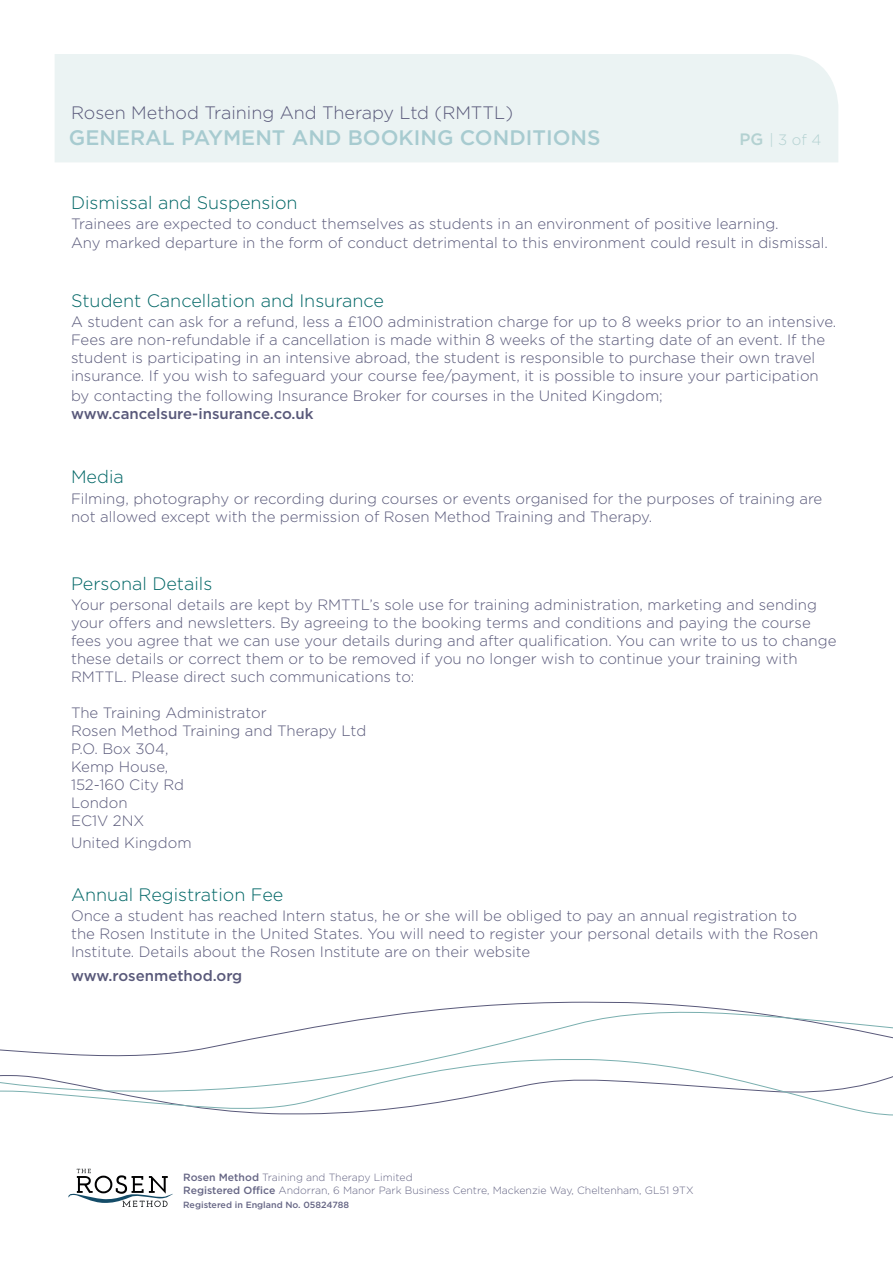
<style>
.page{position:relative;width:893px;height:1263px;background:#fff}
.page>*{position:absolute;margin:0;border:0;box-sizing:border-box;transform-origin:0 0}
.t1{font:500 21px "Gotham";color:#a7cbd0}
.t2{font:300 18px "Gotham";color:#066}
.t3{font:300 18px "Gotham";color:#59597a}
.t4{font:300 15px/18px "Gotham";color:#59597a}
.t5{font:500 15px "Gotham";color:#59597a}
.t6{font:300 15px "Gotham";color:#b3d1d1}
.t7{font:300 10.5px "Gotham";color:#666685}
.t8{font:500 9px "Gotham";color:#666685}
.s1{font-weight:500;font-size:16.5px}
.s2{font-weight:500}
</style>
<div class="page">
<div style="left:55px;top:54px;width:783px;height:108px;background:#ebf3f3"></div>
<svg style="left:22px;top:1092px;width:871px;height:24px"></svg>
<svg style="left:0;top:1001px;width:893px;height:91px"></svg>
<svg style="left:68px;top:1169px;width:105px;height:38px"></svg>
<p class="t3" style="left:71px;top:103px;width:444px">Rosen Method Training And Therapy Ltd (RMTTL)</p>
<p class="t1" style="left:69px;top:126px;width:533px">GENERAL PAYMENT AND BOOKING CONDITIONS</p>
<p class="t6" style="left:740px;top:131px;width:83px"><span class="s1">PG</span> | 3 of 4</p>
<p class="t2" style="left:71px;top:192px;width:228px">Dismissal and Suspension</p>
<p class="t4" style="left:71px;top:213px;width:758px;line-height:19.8px">Trainees are expected to conduct themselves as students in an environment of positive learning.<br>Any marked departure in the form of conduct detrimental to this environment could result in dismissal.</p>
<p class="t2" style="left:71px;top:290px;width:314px">Student Cancellation and Insurance</p>
<p class="t4" style="left:71px;top:312px;width:767px">A student can ask for a refund, less a £100 administration charge for up to 8 weeks prior to an intensive.<br>Fees are non-refundable if a cancellation is made within 8 weeks of the starting date of an event. If the student is participating in an intensive abroad, the student is responsible to purchase their own travel insurance. If you wish to safeguard your course fee/payment, it is possible to insure your participation</p>
<p class="t4" style="left:71px;top:386px;width:593px">by contacting the following Insurance Broker for courses in the United Kingdom;</p>
<p class="t5" style="left:71px;top:405px;width:244px">www.cancelsure-insurance.co.uk</p>
<p class="t2" style="left:71px;top:467px;width:54px">Media</p>
<p class="t4" style="left:71px;top:489px;width:753px">Filming, photography or recording during courses or events organised for the purposes of training are not allowed except with the permission of Rosen Method Training and Therapy.</p>
<p class="t2" style="left:71px;top:574px;width:143px">Personal Details</p>
<p class="t4" style="left:71px;top:596px;width:767px">Your personal details are kept by RMTTL’s sole use for training administration, marketing and sending your offers and newsletters. By agreeing to the booking terms and conditions and paying the course fees you agree that we can use your details during and after qualification. You can write to us to change these details or correct them or to be removed if you no longer wish to continue your training with RMTTL. Please direct such communications to:</p>
<p class="t4" style="left:71px;top:704px;width:197px">The Training Administrator</p>
<p class="t4" style="left:71px;top:722px;width:297px">Rosen Method Training and Therapy Ltd</p>
<p class="t4" style="left:71px;top:740px;width:99px">P.O. Box 304,</p>
<p class="t4" style="left:71px;top:758px;width:99px">Kemp House,</p>
<p class="t4" style="left:71px;top:776px;width:115px">152-160 City Rd</p>
<p class="t4" style="left:71px;top:794px;width:58px">London</p>
<p class="t4" style="left:71px;top:812px;width:75px">EC1V 2NX</p>
<p class="t4" style="left:71px;top:833px;width:122px">United Kingdom</p>
<p class="t2" style="left:71px;top:885px;width:214px">Annual Registration Fee</p>
<p class="t4" style="left:71px;top:907px;width:749px">Once a student has reached Intern status, he or she will be obliged to pay an annual registration to the Rosen Institute in the United States. You will need to register your personal details with the Rosen<br>Institute. Details about the Rosen Institute are on their website</p>
<p class="t5" style="left:71px;top:967px;width:173px">www.rosenmethod.org</p>
<p class="t7" style="left:183px;top:1171px;width:231px"><span class="s2">Rosen Method</span> Training and Therapy Limited</p>
<p class="t7" style="left:183px;top:1185px;width:512px"><span class="s2">Registered Office</span> Andorran, 6 Manor Park Business Centre, Mackenzie Way, Cheltenham, GL51 9TX</p>
<p class="t8" style="left:183px;top:1199px;width:167px">Registered in England No. 05824788</p>
</div>
